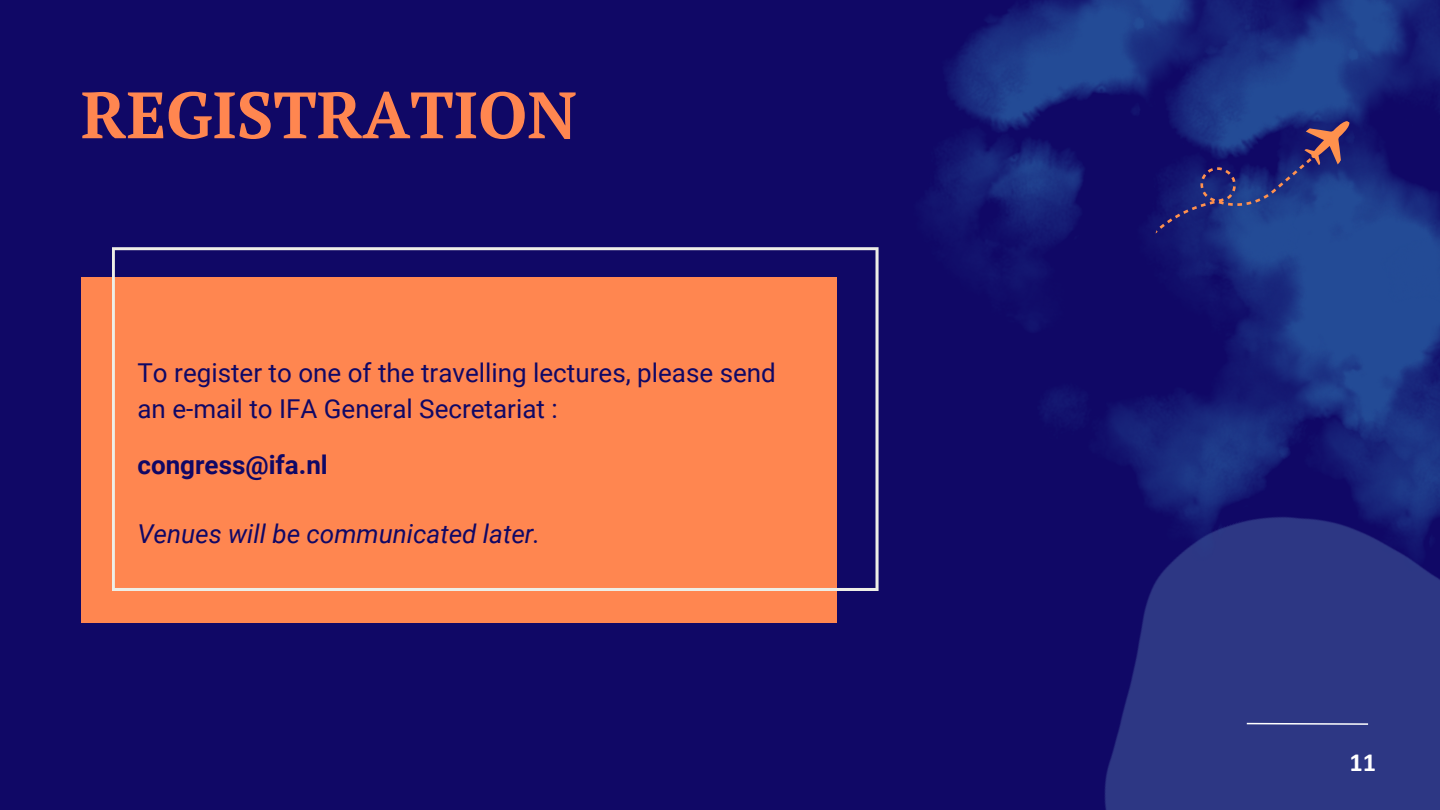
<style>
.page{position:relative;width:1440px;height:810px;background:#100866}
.page>*{position:absolute;margin:0;border:0;box-sizing:border-box;transform-origin:0 0}
.t1{font:700 65.4px "PT Serif";color:#ff8650}
.t2{font:700 26.3px "Calibri";color:#fff}
.t3{font:26px/35.9px "Roboto";color:#100866}
.t4{font:italic 26px "Roboto";color:#100866}
.t5{font:700 26px "Roboto";color:#100866}
</style>
<div class="page">
<div style="left:1104px;top:626px;width:336px;height:184px;background:#2d3784"></div>
<img style="left:929px;top:0;width:112px;height:330px">
<img style="left:1041px;top:0;width:399px;height:626px">
<div style="left:81px;top:277px;width:756px;height:346px;background:#ff8650"></div>
<svg style="left:1156px;top:109px;width:198px;height:173px"></svg>
<svg style="left:112px;top:247px;width:767px;height:344px"></svg>
<svg style="left:1245px;top:722px;width:125px;height:4px"></svg>
<p class="t1" style="left:81px;top:70px;width:497px">REGISTRATION</p>
<p class="t3" style="left:137px;top:355px;width:640px">To register to one of the travelling lectures, please send an e-mail to IFA General Secretariat :</p>
<h1 class="t5" style="left:137px;top:450px;width:192px">congress@ifa.nl</h1>
<p class="t4" style="left:137px;top:519px;width:404px">Venues will be communicated later.</p>
<h2 class="t2" style="left:1350px;top:752px;width:28px">11</h2>
</div>
